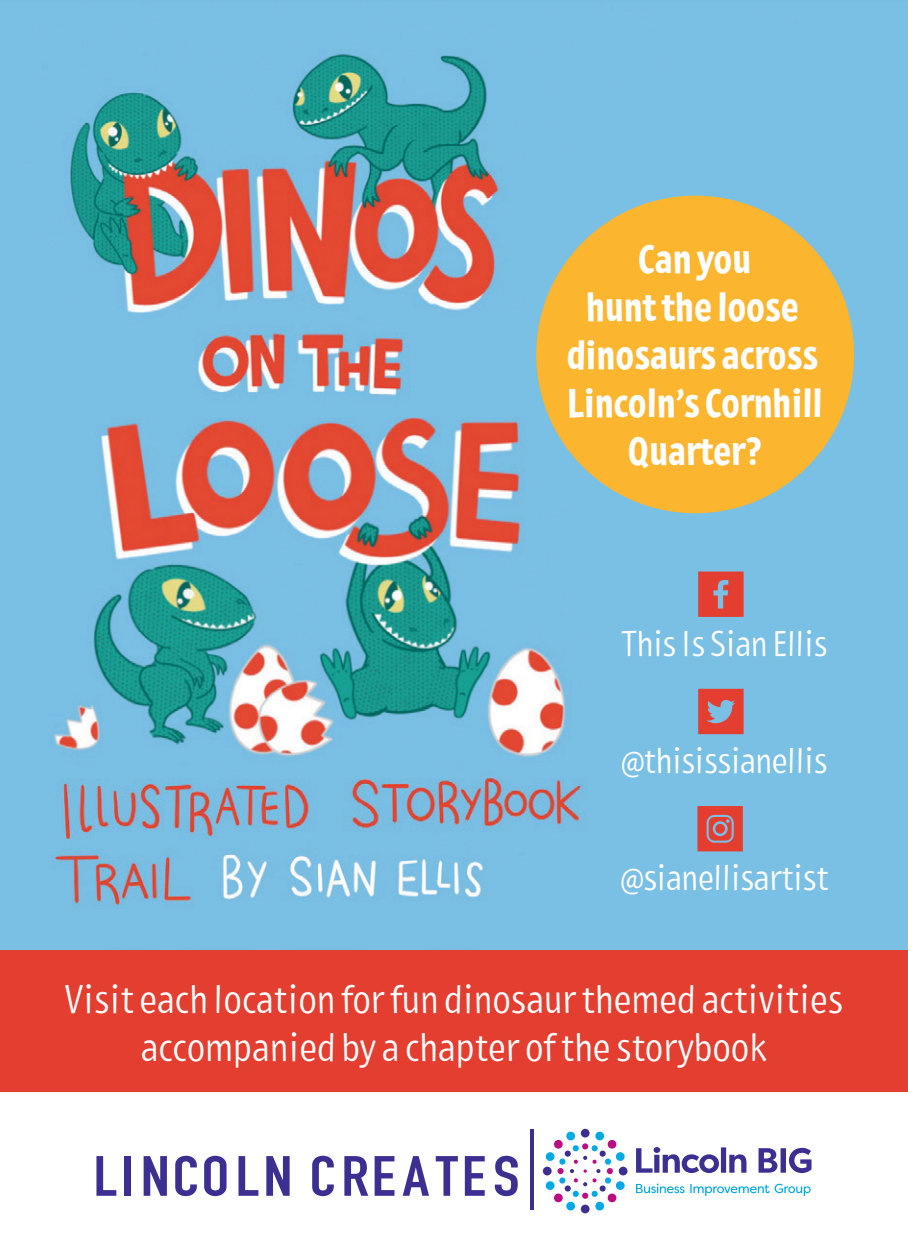
<style>
.page{position:relative;width:908px;height:1259px;background:#fff}
.page>*{position:absolute;margin:0;border:0;box-sizing:border-box;transform-origin:0 0}
.t1{font:40px/48px "Pedestria MVB";color:#fff;text-align:center}
.t2{font:700 40px/48px "Pedestria MVB";color:#fff;text-align:center}
.t3{font:36px "Pedestria MVB";letter-spacing:-.01em;color:#fff}
</style>
<div class="page">
<img style="left:0;top:3px;width:907px;height:947px">
<div style="left:0;top:950px;width:907px;height:142px;background:#e33e30"></div>
<svg style="left:96px;top:1156px;width:20px;height:39px"></svg>
<div style="left:124px;top:1156px;width:7px;height:39px;background:#3c2f92"></div>
<svg style="left:143px;top:1156px;width:24px;height:39px"></svg>
<svg style="left:175px;top:1155px;width:22px;height:41px"></svg>
<svg style="left:204px;top:1155px;width:22px;height:41px"></svg>
<svg style="left:238px;top:1156px;width:20px;height:39px"></svg>
<svg style="left:266px;top:1156px;width:23px;height:39px"></svg>
<svg style="left:403px;top:1156px;width:26px;height:39px"></svg>
<svg style="left:312px;top:1155px;width:21px;height:41px"></svg>
<svg style="left:374px;top:1156px;width:20px;height:39px"></svg>
<svg style="left:435px;top:1156px;width:22px;height:39px"></svg>
<svg style="left:464px;top:1156px;width:20px;height:39px"></svg>
<svg style="left:494px;top:1155px;width:23px;height:41px"></svg>
<svg style="left:344px;top:1156px;width:24px;height:39px"></svg>
<hr style="left:530px;top:1129px;width:3px;height:81px;background:#3c2f92">
<svg style="left:636px;top:1147px;width:175px;height:26px"></svg>
<svg style="left:636px;top:1183px;width:174px;height:13px"></svg>
<svg style="left:618px;top:1166px;width:9px;height:9px"></svg>
<svg style="left:557px;top:1168px;width:6px;height:6px"></svg>
<svg style="left:542px;top:1166px;width:9px;height:9px"></svg>
<svg style="left:582px;top:1143px;width:6px;height:6px"></svg>
<svg style="left:580px;top:1128px;width:9px;height:9px"></svg>
<svg style="left:580px;top:1204px;width:9px;height:9px"></svg>
<div style="left:599px;top:1150px;width:6px;height:7px;background:#3c2f92"></div>
<svg style="left:607px;top:1139px;width:9px;height:10px"></svg>
<div style="left:564px;top:1185px;width:7px;height:6px;background:#3c2f92"></div>
<svg style="left:554px;top:1193px;width:9px;height:9px"></svg>
<div style="left:564px;top:1150px;width:7px;height:7px;background:#3c2f92"></div>
<svg style="left:554px;top:1139px;width:9px;height:10px"></svg>
<svg style="left:569px;top:1155px;width:47px;height:47px"></svg>
<svg style="left:604px;top:1158px;width:7px;height:7px"></svg>
<svg style="left:615px;top:1151px;width:10px;height:10px"></svg>
<svg style="left:558px;top:1177px;width:7px;height:7px"></svg>
<svg style="left:545px;top:1180px;width:10px;height:10px"></svg>
<svg style="left:572px;top:1144px;width:7px;height:7px"></svg>
<svg style="left:565px;top:1131px;width:10px;height:10px"></svg>
<svg style="left:591px;top:1190px;width:7px;height:7px"></svg>
<svg style="left:594px;top:1201px;width:10px;height:10px"></svg>
<svg style="left:591px;top:1144px;width:7px;height:7px"></svg>
<svg style="left:594px;top:1131px;width:10px;height:10px"></svg>
<svg style="left:572px;top:1190px;width:7px;height:7px"></svg>
<svg style="left:565px;top:1201px;width:10px;height:10px"></svg>
<svg style="left:558px;top:1158px;width:7px;height:7px"></svg>
<svg style="left:545px;top:1151px;width:10px;height:10px"></svg>
<svg style="left:604px;top:1177px;width:7px;height:7px"></svg>
<svg style="left:615px;top:1180px;width:10px;height:10px"></svg>
<div style="left:536px;top:196px;width:317px;height:317px;background:#fcb52e;border-radius:50%"></div>
<svg style="left:697px;top:806px;width:45px;height:45px;background:#d2524c"></svg>
<svg style="left:698px;top:571px;width:45px;height:46px;background:#d64d45"></svg>
<svg style="left:698px;top:689px;width:45px;height:45px;background:#cd5754"></svg>
<p class="t2" style="left:566px;top:234px;width:257px">Can you<br>hunt the loose dinosaurs across<br>Lincoln’s Cornhill<br>Quarter?</p>
<p class="t3" style="left:621px;top:622px;width:208px">This Is Sian Ellis</p>
<p class="t3" style="left:621px;top:739px;width:208px">@thisissianellis</p>
<p class="t3" style="left:620px;top:856px;width:209px">@sianellisartist</p>
<p class="t1" style="left:65px;top:975px;width:780px">Visit each location for fun dinosaur themed activities accompanied by a chapter of the storybook</p>
</div>
